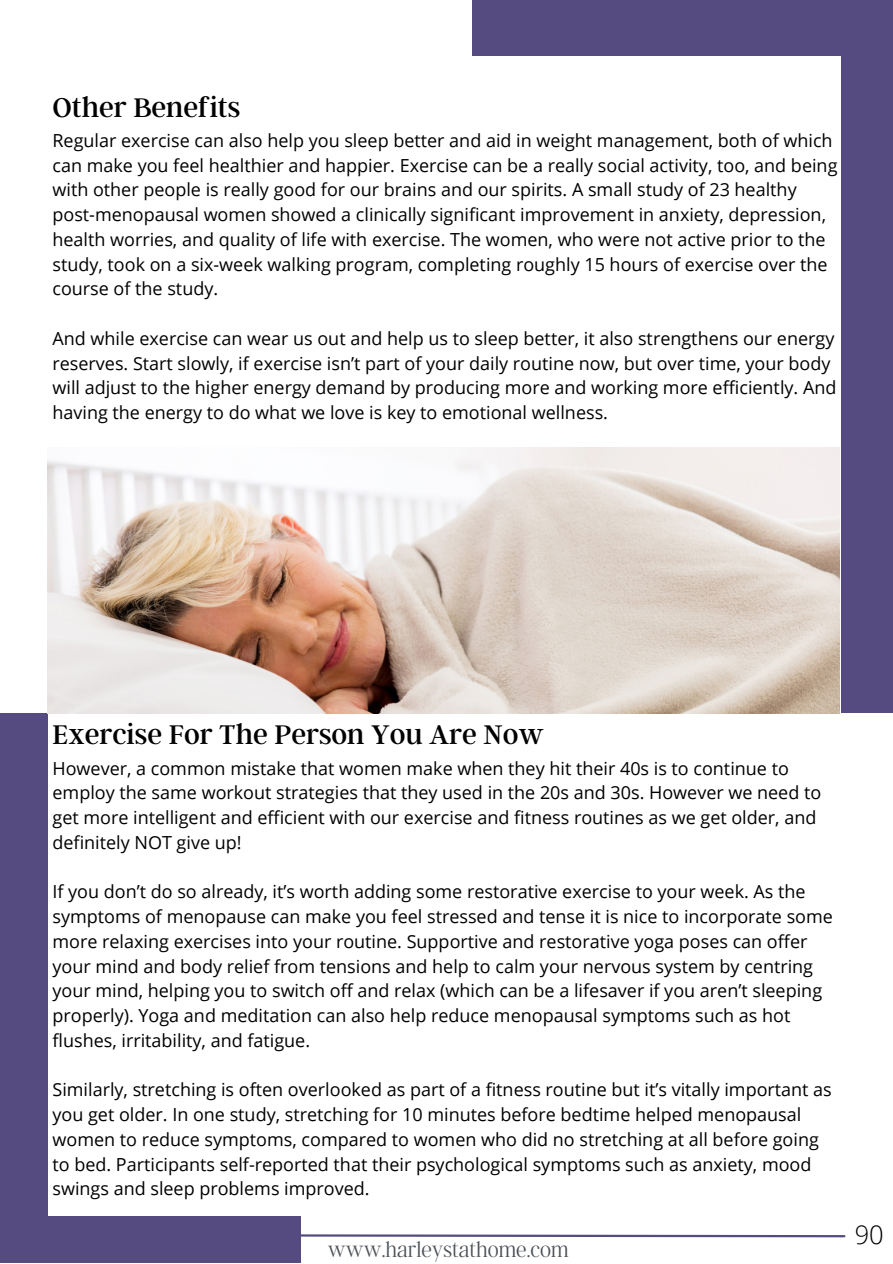
<style>
.page{position:relative;width:893px;height:1264px;background:#fff}
.page>*{position:absolute;margin:0;border:0;box-sizing:border-box;transform-origin:0 0}
.t1{font:30px "Argent CF";color:#000}
.t2{font:300 25.5px "Open Sans";color:#000}
.t3{font:100 22.5px "Argent CF";color:#4c5157}
.t4{font:18px/24.8px "Open Sans";color:#000}
</style>
<div class="page">
<div style="left:0;top:712px;width:301px;height:550px;background:#554b80"></div>
<div style="left:472px;top:0;width:420px;height:712px;background:#554b80"></div>
<div style="left:48px;top:56px;width:792px;height:1159px;background:#fff"></div>
<svg style="left:301px;top:1234px;width:545px;height:4px"></svg>
<img style="left:48px;top:447px;width:791px;height:266px">
<p class="t1" style="left:52px;top:87px;width:189px">Other Benefits</p>
<p class="t4" style="left:52px;top:128px;width:786px">Regular exercise can also help you sleep better and aid in weight management, both of which can make you feel healthier and happier. Exercise can be a really social activity, too, and being with other people is really good for our brains and our spirits. A small study of 23 healthy post-menopausal women showed a clinically significant improvement in anxiety, depression, health worries, and quality of life with exercise. The women, who were not active prior to the study, took on a six-week walking program, completing roughly 15 hours of exercise over the course of the study.</p>
<p class="t4" style="left:52px;top:325px;width:785px">And while exercise can wear us out and help us to sleep better, it also strengthens our energy reserves. Start slowly, if exercise isn’t part of your daily routine now, but over time, your body will adjust to the higher energy demand by producing more and working more efficiently. And having the energy to do what we love is key to emotional wellness.</p>
<p class="t1" style="left:52px;top:715px;width:493px">Exercise For The Person You Are Now</p>
<p class="t4" style="left:52px;top:755px;width:770px">However, a common mistake that women make when they hit their 40s is to continue to employ the same workout strategies that they used in the 20s and 30s. However we need to get more intelligent and efficient with our exercise and fitness routines as we get older, and definitely NOT give up!</p>
<p class="t4" style="left:52px;top:879px;width:782px">If you don’t do so already, it’s worth adding some restorative exercise to your week. As the symptoms of menopause can make you feel stressed and tense it is nice to incorporate some more relaxing exercises into your routine. Supportive and restorative yoga poses can offer your mind and body relief from tensions and help to calm your nervous system by centring your mind, helping you to switch off and relax (which can be a lifesaver if you aren’t sleeping properly). Yoga and meditation can also help reduce menopausal symptoms such as hot flushes, irritability, and fatigue.</p>
<p class="t4" style="left:52px;top:1076px;width:780px">Similarly, stretching is often overlooked as part of a fitness routine but it’s vitally important as you get older. In one study, stretching for 10 minutes before bedtime helped menopausal women to reduce symptoms, compared to women who did no stretching at all before going to bed. Participants self-reported that their psychological symptoms such as anxiety, mood swings and sleep problems improved.</p>
<p class="t3" style="left:328px;top:1235px;width:242px">www.harleystathome.com</p>
<p class="t2" style="left:854px;top:1216px;width:31px">90</p>
</div>
